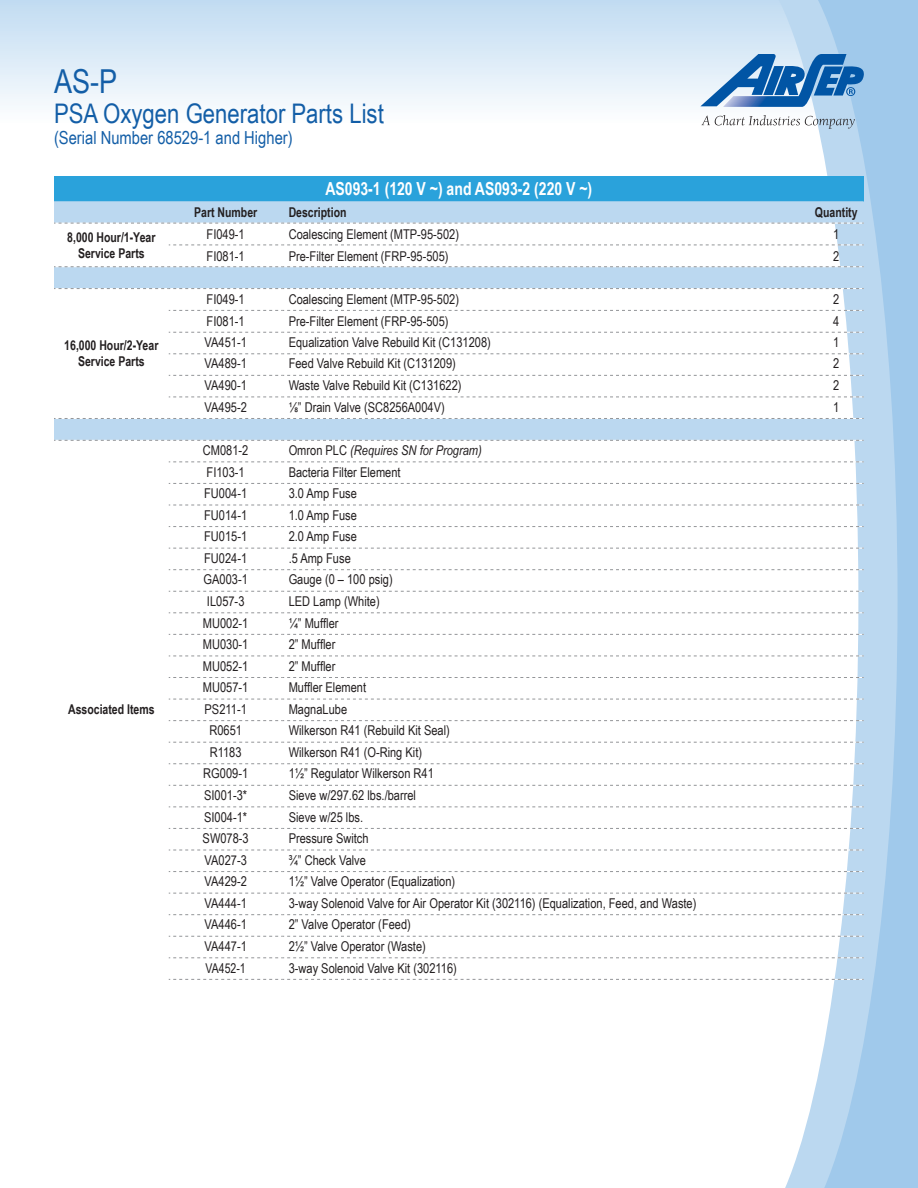
<style>
.page{position:relative;width:918px;height:1188px;background:#fff}
.page>*{position:absolute;margin:0;border:0;box-sizing:border-box;transform-origin:0 0}
.t1{font:33px "Arial Narrow";color:#135ea7}
.t2{font:27px "Arial Narrow";color:#135ea7}
.Titles{font:700 18px "Arial Narrow";color:#fff;scale:.95 1}
.t3{font:18px "Arial Narrow";color:#135ea7}
.Table_Categories_Bol{font:13.5px "Arial Narrow";color:#231f20}
.Titles-2{font:700 13.5px "Arial Narrow";color:#231f20;scale:.95 1}
.Table_Categories_Bol-2{font:italic 13.5px "Arial Narrow";color:#231f20}
.Table_Categories_Bol-3{font:13.5px "Arial Narrow";color:#231f20;scale:.95 1}
.Specs_Table{font:13.5px "Arial Narrow";color:#231f20}
.s1{font-style:normal}
</style>
<div class="page">
<div style="left:0;top:0;width:918px;height:125px;background:linear-gradient(to bottom,#c0dbf1,#fefefe)"></div>
<svg style="left:770px;top:0;width:40px;height:1188px"></svg>
<svg style="left:810px;top:0;width:108px;height:1188px"></svg>
<svg style="left:702px;top:115px;width:153px;height:14px"></svg>
<svg style="left:700px;top:54px;width:164px;height:53px;background:#669acb"></svg>
<div style="left:54px;top:176px;width:810px;height:25px;background:#2aa2db"></div>
<svg style="left:54px;top:201px;width:810px;height:239px"></svg>
<svg style="left:169px;top:332px;width:695px;height:1px"></svg>
<svg style="left:169px;top:353px;width:695px;height:1px"></svg>
<svg style="left:169px;top:375px;width:695px;height:1px"></svg>
<svg style="left:169px;top:397px;width:695px;height:1px"></svg>
<svg style="left:54px;top:223px;width:810px;height:1px"></svg>
<svg style="left:169px;top:245px;width:695px;height:1px"></svg>
<svg style="left:54px;top:266px;width:810px;height:1px"></svg>
<svg style="left:54px;top:288px;width:810px;height:1px"></svg>
<svg style="left:169px;top:310px;width:695px;height:1px"></svg>
<svg style="left:54px;top:418px;width:810px;height:1px"></svg>
<svg style="left:54px;top:440px;width:810px;height:1px"></svg>
<svg style="left:169px;top:462px;width:695px;height:1px"></svg>
<svg style="left:169px;top:483px;width:695px;height:1px"></svg>
<svg style="left:169px;top:505px;width:695px;height:1px"></svg>
<svg style="left:169px;top:526px;width:695px;height:1px"></svg>
<svg style="left:169px;top:548px;width:695px;height:1px"></svg>
<svg style="left:169px;top:569px;width:695px;height:1px"></svg>
<svg style="left:169px;top:591px;width:695px;height:1px"></svg>
<svg style="left:169px;top:612px;width:695px;height:1px"></svg>
<svg style="left:169px;top:634px;width:695px;height:1px"></svg>
<svg style="left:169px;top:656px;width:695px;height:1px"></svg>
<svg style="left:169px;top:677px;width:695px;height:1px"></svg>
<svg style="left:169px;top:699px;width:695px;height:1px"></svg>
<svg style="left:169px;top:720px;width:695px;height:1px"></svg>
<svg style="left:169px;top:742px;width:695px;height:1px"></svg>
<svg style="left:169px;top:763px;width:695px;height:1px"></svg>
<svg style="left:169px;top:785px;width:695px;height:1px"></svg>
<svg style="left:169px;top:807px;width:695px;height:1px"></svg>
<svg style="left:169px;top:828px;width:695px;height:1px"></svg>
<svg style="left:169px;top:850px;width:695px;height:1px"></svg>
<svg style="left:169px;top:871px;width:695px;height:1px"></svg>
<svg style="left:169px;top:893px;width:695px;height:1px"></svg>
<svg style="left:169px;top:914px;width:695px;height:1px"></svg>
<svg style="left:169px;top:936px;width:695px;height:1px"></svg>
<svg style="left:169px;top:957px;width:695px;height:1px"></svg>
<svg style="left:169px;top:979px;width:695px;height:1px"></svg>
<h1 class="t1" style="left:54px;top:57px;width:65px">AS-P</h1>
<h2 class="t2" style="left:54px;top:93px;width:331px">PSA Oxygen Generator Parts List</h2>
<h3 class="t3" style="left:54px;top:124px;width:240px">(Serial Number 68529-1 and Higher)</h3>
<p class="Titles" style="left:325px;top:175px;width:282px">AS093-1 (120 V ~) and AS093-2 (220 V ~)</p>
<p class="Titles-2" style="left:194px;top:202px;width:68px">Part Number</p>
<p class="Titles-2" style="left:289px;top:202px;width:62px">Description</p>
<p class="Titles-2" style="left:815px;top:202px;width:46px">Quantity</p>
<p class="Titles-2" style="left:67px;top:227px;width:94px">8,000 Hour/1-Year</p>
<p class="Titles-2" style="left:78px;top:243px;width:72px">Service Parts</p>
<p class="Table_Categories_Bol" style="left:207px;top:224px;width:40px">FI049-1</p>
<p class="Table_Categories_Bol" style="left:289px;top:224px;width:172px">Coalescing Element (MTP-95-502)</p>
<p class="Table_Categories_Bol" style="left:833px;top:224px;width:8px">1</p>
<p class="Table_Categories_Bol" style="left:207px;top:246px;width:40px">FI081-1</p>
<p class="Table_Categories_Bol" style="left:289px;top:246px;width:161px">Pre-Filter Element (FRP-95-505)</p>
<p class="Table_Categories_Bol" style="left:833px;top:246px;width:8px">2</p>
<p class="Titles-2" style="left:64px;top:335px;width:101px">16,000 Hour/2-Year</p>
<p class="Titles-2" style="left:78px;top:351px;width:72px">Service Parts</p>
<p class="Titles-2" style="left:68px;top:699px;width:93px">Associated Items</p>
<p class="Table_Categories_Bol" style="left:207px;top:290px;width:40px">FI049-1</p>
<p class="Table_Categories_Bol" style="left:289px;top:290px;width:172px">Coalescing Element (MTP-95-502)</p>
<p class="Table_Categories_Bol" style="left:833px;top:290px;width:8px">2</p>
<p class="Table_Categories_Bol" style="left:207px;top:312px;width:40px">FI081-1</p>
<p class="Table_Categories_Bol" style="left:289px;top:312px;width:161px">Pre-Filter Element (FRP-95-505)</p>
<p class="Table_Categories_Bol" style="left:833px;top:312px;width:8px">4</p>
<p class="Table_Categories_Bol" style="left:205px;top:332px;width:44px">VA451-1</p>
<p class="Table_Categories_Bol" style="left:289px;top:332px;width:204px">Equalization Valve Rebuild Kit (C131208)</p>
<p class="Specs_Table" style="left:833px;top:332px;width:8px">1</p>
<p class="Table_Categories_Bol" style="left:205px;top:354px;width:44px">VA489-1</p>
<p class="Table_Categories_Bol" style="left:289px;top:354px;width:169px">Feed Valve Rebuild Kit (C131209)</p>
<p class="Specs_Table" style="left:833px;top:354px;width:8px">2</p>
<p class="Table_Categories_Bol" style="left:205px;top:375px;width:44px">VA490-1</p>
<p class="Table_Categories_Bol" style="left:289px;top:375px;width:174px">Waste Valve Rebuild Kit (C131622)</p>
<p class="Specs_Table" style="left:833px;top:375px;width:8px">2</p>
<p class="Table_Categories_Bol" style="left:205px;top:397px;width:44px">VA495-2</p>
<p class="Table_Categories_Bol" style="left:289px;top:397px;width:158px">⅛” Drain Valve (SC8256A004V)</p>
<p class="Specs_Table" style="left:833px;top:397px;width:8px">1</p>
<p class="Table_Categories_Bol" style="left:203px;top:440px;width:47px">CM081-2</p>
<p class="Table_Categories_Bol-2" style="left:289px;top:441px;width:195px"><span class="s1">Omron PLC</span> (Requires SN for Program)</p>
<p class="Table_Categories_Bol" style="left:207px;top:462px;width:40px">FI103-1</p>
<p class="Table_Categories_Bol" style="left:289px;top:462px;width:113px">Bacteria Filter Element</p>
<p class="Table_Categories_Bol" style="left:204px;top:483px;width:45px">FU004-1</p>
<p class="Table_Categories_Bol" style="left:289px;top:483px;width:70px">3.0 Amp Fuse</p>
<p class="Table_Categories_Bol" style="left:204px;top:505px;width:45px">FU014-1</p>
<p class="Table_Categories_Bol" style="left:289px;top:505px;width:70px">1.0 Amp Fuse</p>
<p class="Table_Categories_Bol" style="left:204px;top:527px;width:45px">FU015-1</p>
<p class="Table_Categories_Bol" style="left:289px;top:527px;width:70px">2.0 Amp Fuse</p>
<p class="Table_Categories_Bol" style="left:204px;top:548px;width:45px">FU024-1</p>
<p class="Table_Categories_Bol" style="left:289px;top:548px;width:64px">.5 Amp Fuse</p>
<p class="Table_Categories_Bol" style="left:204px;top:570px;width:46px">GA003-1</p>
<p class="Table_Categories_Bol" style="left:289px;top:570px;width:106px">Gauge (0 – 100 psig)</p>
<p class="Table_Categories_Bol" style="left:207px;top:591px;width:39px">IL057-3</p>
<p class="Table_Categories_Bol" style="left:289px;top:591px;width:93px">LED Lamp (White)</p>
<p class="Table_Categories_Bol" style="left:203px;top:613px;width:47px">MU002-1</p>
<p class="Table_Categories_Bol" style="left:289px;top:613px;width:51px">¼” Muffler</p>
<p class="Table_Categories_Bol" style="left:203px;top:634px;width:47px">MU030-1</p>
<p class="Table_Categories_Bol" style="left:289px;top:634px;width:48px">2” Muffler</p>
<p class="Table_Categories_Bol" style="left:203px;top:656px;width:47px">MU052-1</p>
<p class="Table_Categories_Bol" style="left:289px;top:656px;width:48px">2” Muffler</p>
<p class="Table_Categories_Bol" style="left:203px;top:678px;width:47px">MU057-1</p>
<p class="Table_Categories_Bol" style="left:289px;top:678px;width:79px">Muffler Element</p>
<p class="Table_Categories_Bol" style="left:205px;top:699px;width:44px">PS211-1</p>
<p class="Table_Categories_Bol" style="left:289px;top:699px;width:60px">MagnaLube</p>
<p class="Table_Categories_Bol" style="left:209px;top:721px;width:34px">R0651</p>
<p class="Table_Categories_Bol" style="left:289px;top:721px;width:163px">Wilkerson R41 (Rebuild Kit Seal)</p>
<p class="Table_Categories_Bol" style="left:210px;top:742px;width:33px">R1183</p>
<p class="Table_Categories_Bol" style="left:289px;top:742px;width:135px">Wilkerson R41 (O-Ring Kit)</p>
<p class="Table_Categories_Bol" style="left:203px;top:764px;width:46px">RG009-1</p>
<p class="Table_Categories_Bol" style="left:289px;top:764px;width:147px">1½” Regulator Wilkerson R41</p>
<p class="Table_Categories_Bol" style="left:204px;top:785px;width:45px">SI001-3*</p>
<p class="Table_Categories_Bol" style="left:289px;top:785px;width:129px">Sieve w/297.62 lbs./barrel</p>
<p class="Table_Categories_Bol" style="left:204px;top:807px;width:45px">SI004-1*</p>
<p class="Table_Categories_Bol" style="left:289px;top:807px;width:76px">Sieve w/25 lbs.</p>
<p class="Table_Categories_Bol" style="left:203px;top:828px;width:48px">SW078-3</p>
<p class="Table_Categories_Bol" style="left:289px;top:828px;width:81px">Pressure Switch</p>
<p class="Table_Categories_Bol" style="left:205px;top:850px;width:44px">VA027-3</p>
<p class="Table_Categories_Bol" style="left:289px;top:850px;width:79px">¾” Check Valve</p>
<p class="Table_Categories_Bol" style="left:205px;top:872px;width:44px">VA429-2</p>
<p class="Table_Categories_Bol" style="left:289px;top:872px;width:168px">1½” Valve Operator (Equalization)</p>
<p class="Table_Categories_Bol" style="left:205px;top:893px;width:44px">VA444-1</p>
<p class="Table_Categories_Bol" style="left:289px;top:893px;width:409px">3-way Solenoid Valve for Air Operator Kit (302116) (Equalization, Feed, and Waste)</p>
<p class="Table_Categories_Bol" style="left:205px;top:915px;width:44px">VA446-1</p>
<p class="Table_Categories_Bol" style="left:289px;top:915px;width:124px">2” Valve Operator (Feed)</p>
<p class="Table_Categories_Bol" style="left:205px;top:936px;width:44px">VA447-1</p>
<p class="Table_Categories_Bol" style="left:289px;top:936px;width:139px">2½” Valve Operator (Waste)</p>
<p class="Table_Categories_Bol-3" style="left:206px;top:958px;width:44px">VA452-1</p>
<p class="Table_Categories_Bol" style="left:289px;top:958px;width:170px">3-way Solenoid Valve Kit (302116)</p>
</div>
